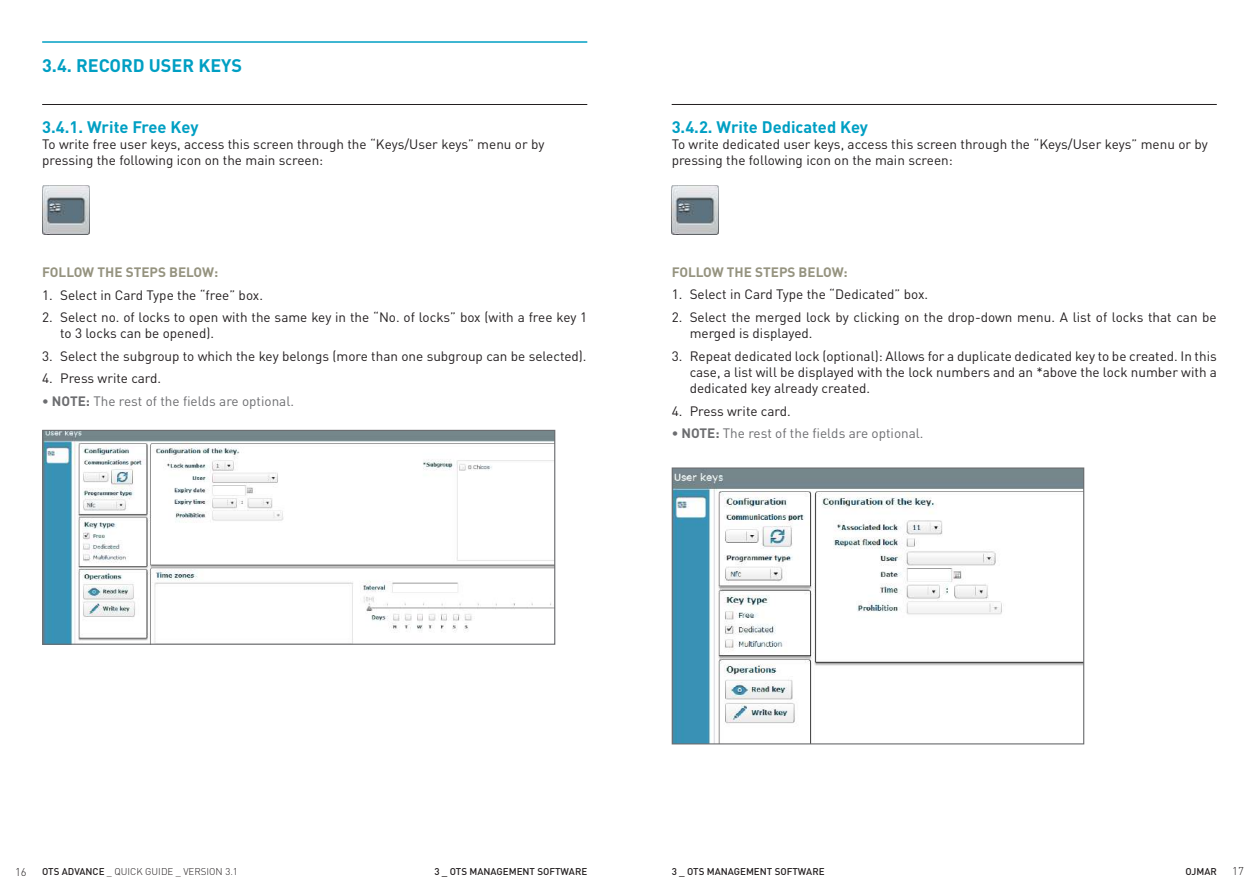
<style>
.page{position:relative;width:1259px;height:893px;background:#fff}
.page>*{position:absolute;margin:0;border:0;box-sizing:border-box;transform-origin:0 0}
.t1{font:700 18px "DINOT";color:#009fc3}
.t2{font:700 16.5px "DINOT";color:#009fc3}
.t3{font:13.5px/16.2px "DINOT";color:#231f20}
.t4{font:13.5px "DINOT";color:#6c6d70}
.t5{font:700 13.5px "DINOT";color:#95937f}
.t6{font:300 11.25px "DINOT";color:#231f20}
.t7{font:500 9.75px "DINOT";color:#231f20}
.t8{font:300 9.75px "DINOT";color:#231f20}
.s1{font-weight:700}
.s2{font-weight:500}
</style>
<div class="page">
<hr style="left:42px;top:41px;width:545px;height:2px;background:#009fc3">
<hr style="left:42px;top:104px;width:545px;height:1px;background:#231f20">
<img style="left:42px;top:186px;width:47px;height:49px">
<img style="left:44px;top:432px;width:509px;height:211px">
<div style="left:42px;top:430px;width:513px;height:215px;border:1px solid #6c6d70"></div>
<hr style="left:671px;top:104px;width:545px;height:1px;background:#231f20">
<img style="left:671px;top:186px;width:48px;height:49px">
<img style="left:673px;top:469px;width:409px;height:273px">
<div style="left:671px;top:467px;width:413px;height:277px;border:1px solid #6c6d70"></div>
<h1 class="t1" style="left:42px;top:53px;width:201px">3.4. RECORD USER KEYS</h1>
<p class="t2" style="left:42px;top:116px;width:158px">3.4.1. Write Free Key</p>
<p class="t3" style="left:42px;top:136px;width:504px">To write free user keys, access this screen through the “Keys/User keys” menu or by pressing the following icon on the main screen:</p>
<p class="t5" style="left:42px;top:263px;width:178px">FOLLOW THE STEPS BELOW:</p>
<p class="t3" style="left:42px;top:286px;width:222px">1. Select in Card Type the “free” box.</p>
<p class="t3" style="left:60px;top:309px;width:528px;text-indent:-18px">2. Select no. of locks to open with the same key in the “No. of locks” box (with a free key 1 to 3 locks can be opened).</p>
<p class="t3" style="left:42px;top:347px;width:546px">3. Select the subgroup to which the key belongs (more than one subgroup can be selected).</p>
<p class="t3" style="left:42px;top:370px;width:120px">4. Press write card.</p>
<p class="t4" style="left:42px;top:392px;width:253px"><span class="s1">• NOTE:</span> The rest of the fields are optional.</p>
<p class="t2" style="left:671px;top:116px;width:198px">3.4.2. Write Dedicated Key</p>
<p class="t3" style="left:671px;top:136px;width:538px">To write dedicated user keys, access this screen through the “Keys/User keys” menu or by pressing the following icon on the main screen:</p>
<p class="t5" style="left:671px;top:263px;width:178px">FOLLOW THE STEPS BELOW:</p>
<p class="t3" style="left:671px;top:286px;width:258px">1. Select in Card Type the “Dedicated” box.</p>
<p class="t3" style="left:689px;top:309px;width:528px;text-indent:-18px">2. Select the merged lock by clicking on the drop-down menu. A list of locks that can be merged is displayed.</p>
<p class="t3" style="left:689px;top:347px;width:529px;text-align:justify;text-indent:-18px">3. Repeat dedicated lock (optional): Allows for a duplicate dedicated key to be created. In this case, a list will be displayed with the lock numbers and an *above the lock number with a dedicated key already created.</p>
<p class="t3" style="left:671px;top:402px;width:120px">4. Press write card.</p>
<p class="t4" style="left:671px;top:424px;width:253px"><span class="s1">• NOTE:</span> The rest of the fields are optional.</p>
<p class="t6" style="left:15px;top:864px;width:13px">16</p>
<p class="t8" style="left:42px;top:865px;width:197px"><span class="s2">OTS ADVANCE</span> _ QUICK GUIDE _ VERSION 3.1</p>
<p class="t7" style="left:434px;top:865px;width:154px">3 _ OTS MANAGEMENT SOFTWARE</p>
<p class="t7" style="left:671px;top:865px;width:154px">3 _ OTS MANAGEMENT SOFTWARE</p>
<p class="t7" style="left:1185px;top:865px;width:33px">OJMAR</p>
<p class="t6" style="left:1232px;top:864px;width:13px">17</p>
</div>
